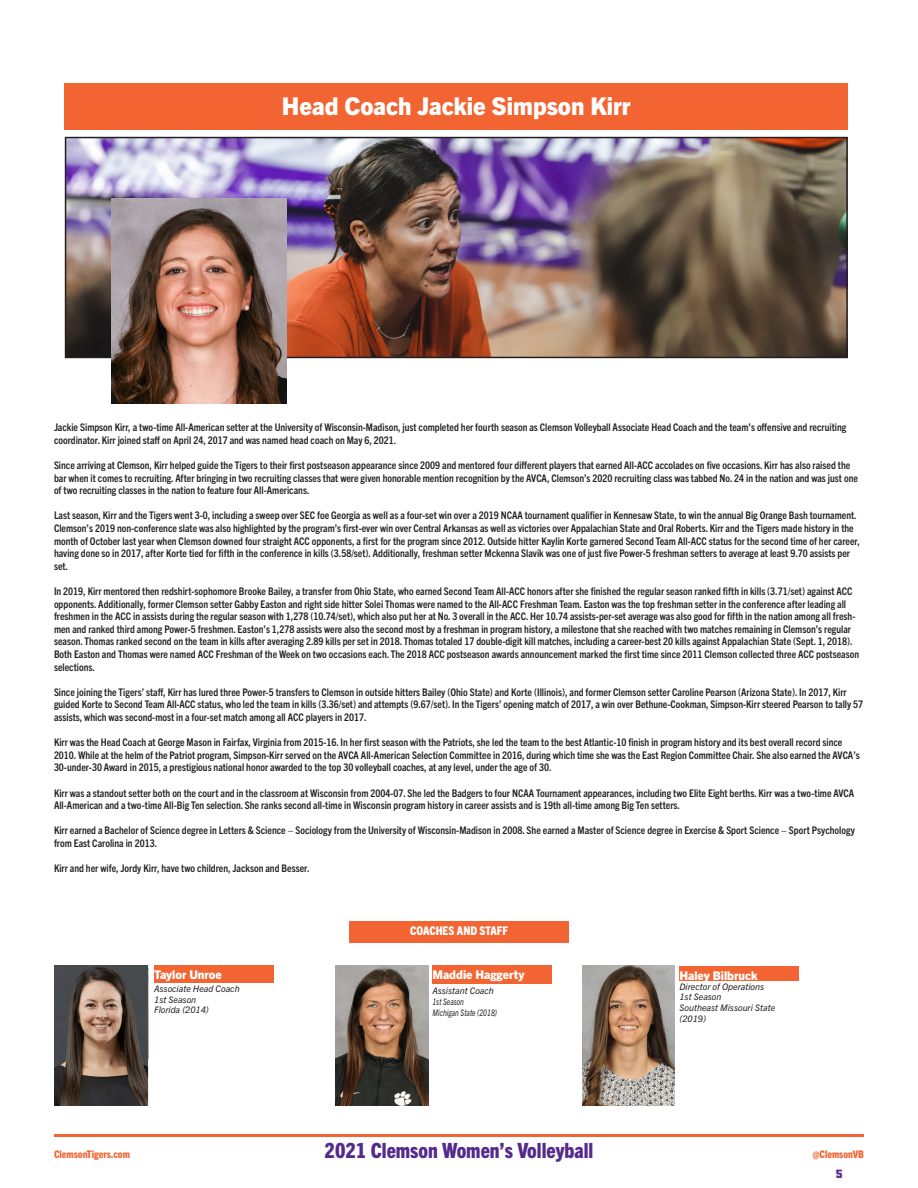
<style>
.page{position:relative;width:918px;height:1188px;background:#fff}
.page>*{position:absolute;margin:0;border:0;box-sizing:border-box;transform-origin:0 0}
.t1{font:800 24.45px "Trade Gothic Next LT Pro";color:#fff}
.t2{font:800 condensed 21px "Trade Gothic Next LT Pro";color:#542a8b}
.t3{font:800 12px "Trade Gothic Next LT Pro";color:#fff}
.t4{font:800 condensed 12px "Trade Gothic Next LT Pro";color:#fff}
.t5{font:12px "Paw Hammer";color:#542a8b}
.t6{font:700 condensed 10.5px/12.6px "Trade Gothic Next LT Pro";color:#231f20}
.t7{font:800 condensed 10.5px "Trade Gothic Next LT Pro";color:#f26633}
.t8{font:italic 9px/10.8px "Trade Gothic Next LT Pro";color:#231f20}
.t9{font:italic 9px "Trade Gothic Next LT Pro";color:#231f20;scale:.75 1}
</style>
<div class="page">
<hr style="left:54px;top:1134px;width:810px;height:3px;background:#f26633">
<div style="left:65px;top:83px;width:783px;height:47px;background:#f26533"></div>
<div style="left:154px;top:965px;width:120px;height:18px;background:#f26533"></div>
<img style="left:335px;top:965px;width:93px;height:141px">
<div style="left:432px;top:965px;width:120px;height:19px;background:#f26533"></div>
<img style="left:582px;top:965px;width:93px;height:141px">
<div style="left:680px;top:966px;width:119px;height:15px;background:#f26533"></div>
<div style="left:349px;top:921px;width:220px;height:21px;background:#f26533"></div>
<img style="left:68px;top:140px;width:777px;height:215px">
<div style="left:65px;top:137px;width:783px;height:221px;border:2px solid #231f20"></div>
<img style="left:111px;top:198px;width:175px;height:206px">
<img style="left:54px;top:965px;width:95px;height:141px">
<p class="t1" style="left:282px;top:90px;width:350px">Head Coach Jackie Simpson Kirr</p>
<p class="t6" style="left:54px;top:420px;width:794px">Jackie Simpson Kirr, a two-time All-American setter at the University of Wisconsin-Madison, just completed her fourth season as Clemson Volleyball Associate Head Coach and the team’s offensive and recruiting coordinator. Kirr joined staff on April 24, 2017 and was named head coach on May 6, 2021.</p>
<p class="t6" style="left:54px;top:458px;width:805px">Since arriving at Clemson, Kirr helped guide the Tigers to their first postseason appearance since 2009 and mentored four different players that earned All-ACC accolades on five occasions. Kirr has also raised the bar when it comes to recruiting. After bringing in two recruiting classes that were given honorable mention recognition by the AVCA, Clemson’s 2020 recruiting class was tabbed No. 24 in the nation and was just one of two recruiting classes in the nation to feature four All-Americans.</p>
<p class="t6" style="left:54px;top:509px;width:807px">Last season, Kirr and the Tigers went 3-0, including a sweep over SEC foe Georgia as well as a four-set win over a 2019 NCAA tournament qualifier in Kennesaw State, to win the annual Big Orange Bash tournament.<br>Clemson’s 2019 non-conference slate was also highlighted by the program’s first-ever win over Central Arkansas as well as victories over Appalachian State and Oral Roberts. Kirr and the Tigers made history in the month of October last year when Clemson downed four straight ACC opponents, a first for the program since 2012. Outside hitter Kaylin Korte garnered Second Team All-ACC status for the second time of her career, having done so in 2017, after Korte tied for fifth in the conference in kills (3.58/set). Additionally, freshman setter Mckenna Slavik was one of just five Power-5 freshman setters to average at least 9.70 assists per set.</p>
<p class="t6" style="left:54px;top:584px;width:807px">In 2019, Kirr mentored then redshirt-sophomore Brooke Bailey, a transfer from Ohio State, who earned Second Team All-ACC honors after she finished the regular season ranked fifth in kills (3.71/set) against ACC opponents. Additionally, former Clemson setter Gabby Easton and right side hitter Solei Thomas were named to the All-ACC Freshman Team. Easton was the top freshman setter in the conference after leading all freshmen in the ACC in assists during the regular season with 1,278 (10.74/set), which also put her at No. 3 overall in the ACC. Her 10.74 assists-per-set average was also good for fifth in the nation among all fresh&shy;men and ranked third among Power-5 freshmen. Easton’s 1,278 assists were also the second most by a freshman in program history, a milestone that she reached with two matches remaining in Clemson’s regular season. Thomas ranked second on the team in kills after averaging 2.89 kills per set in 2018. Thomas totaled 17 double-digit kill matches, including a career-best 20 kills against Appalachian State (Sept. 1, 2018).<br>Both Easton and Thomas were named ACC Freshman of the Week on two occasions each. The 2018 ACC postseason awards announcement marked the first time since 2011 Clemson collected three ACC postseason selections.</p>
<p class="t6" style="left:54px;top:685px;width:811px">Since joining the Tigers’ staff, Kirr has lured three Power-5 transfers to Clemson in outside hitters Bailey (Ohio State) and Korte (Illinois), and former Clemson setter Caroline Pearson (Arizona State). In 2017, Kirr guided Korte to Second Team All-ACC status, who led the team in kills (3.36/set) and attempts (9.67/set). In the Tigers’ opening match of 2017, a win over Bethune-Cookman, Simpson-Kirr steered Pearson to tally 57 assists, which was second-most in a four-set match among all ACC players in 2017.</p>
<p class="t6" style="left:54px;top:735px;width:807px">Kirr was the Head Coach at George Mason in Fairfax, Virginia from 2015-16. In her first season with the Patriots, she led the team to the best Atlantic-10 finish in program history and its best overall record since<br>2010. While at the helm of the Patriot program, Simpson-Kirr served on the AVCA All-American Selection Committee in 2016, during which time she was the East Region Committee Chair. She also earned the AVCA’s<br>30-under-30 Award in 2015, a prestigious national honor awarded to the top 30 volleyball coaches, at any level, under the age of 30.</p>
<p class="t6" style="left:54px;top:786px;width:802px">Kirr was a standout setter both on the court and in the classroom at Wisconsin from 2004-07. She led the Badgers to four NCAA Tournament appearances, including two Elite Eight berths. Kirr was a two-time AVCA<br>All-American and a two-time All-Big Ten selection. She ranks second all-time in Wisconsin program history in career assists and is 19th all-time among Big Ten setters.</p>
<p class="t6" style="left:54px;top:824px;width:802px">Kirr earned a Bachelor of Science degree in Letters &amp; Science – Sociology from the University of Wisconsin-Madison in 2008. She earned a Master of Science degree in Exercise &amp; Sport Science – Sport Psychology from East Carolina in 2013.</p>
<p class="t6" style="left:54px;top:861px;width:257px">Kirr and her wife, Jordy Kirr, have two children, Jackson and Besser.</p>
<p class="t3" style="left:154px;top:966px;width:69px">Taylor Unroe</p>
<p class="t8" style="left:154px;top:982px;width:87px">Associate Head Coach</p>
<p class="t8" style="left:154px;top:993px;width:44px">1st Season</p>
<p class="t8" style="left:154px;top:1004px;width:56px">Florida (2014)</p>
<p class="t4" style="left:410px;top:922px;width:99px">COACHES AND STAFF</p>
<p class="t3" style="left:432px;top:966px;width:93px">Maddie Haggerty</p>
<p class="t8" style="left:432px;top:985px;width:63px">Assistant Coach</p>
<p class="t9" style="left:432px;top:995px;width:44px">1st Season</p>
<p class="t9" style="left:432px;top:1006px;width:88px">Michigan State (2018)</p>
<p class="t3" style="left:680px;top:967px;width:80px">Haley Bilbruck</p>
<p class="t8" style="left:680px;top:980px;width:86px">Director of Operations</p>
<p class="t8" style="left:680px;top:991px;width:44px">1st Season</p>
<p class="t8" style="left:680px;top:1002px;width:97px">Southeast Missouri State (2019)</p>
<p class="t7" style="left:54px;top:1147px;width:77px">ClemsonTigers.com</p>
<h2 class="t2" style="left:325px;top:1136px;width:270px">2021 Clemson Women’s Volleyball</h2>
<p class="t7" style="left:813px;top:1147px;width:53px">@ClemsonVB</p>
<p class="t5" style="left:835px;top:1168px;width:10px">5</p>
</div>
